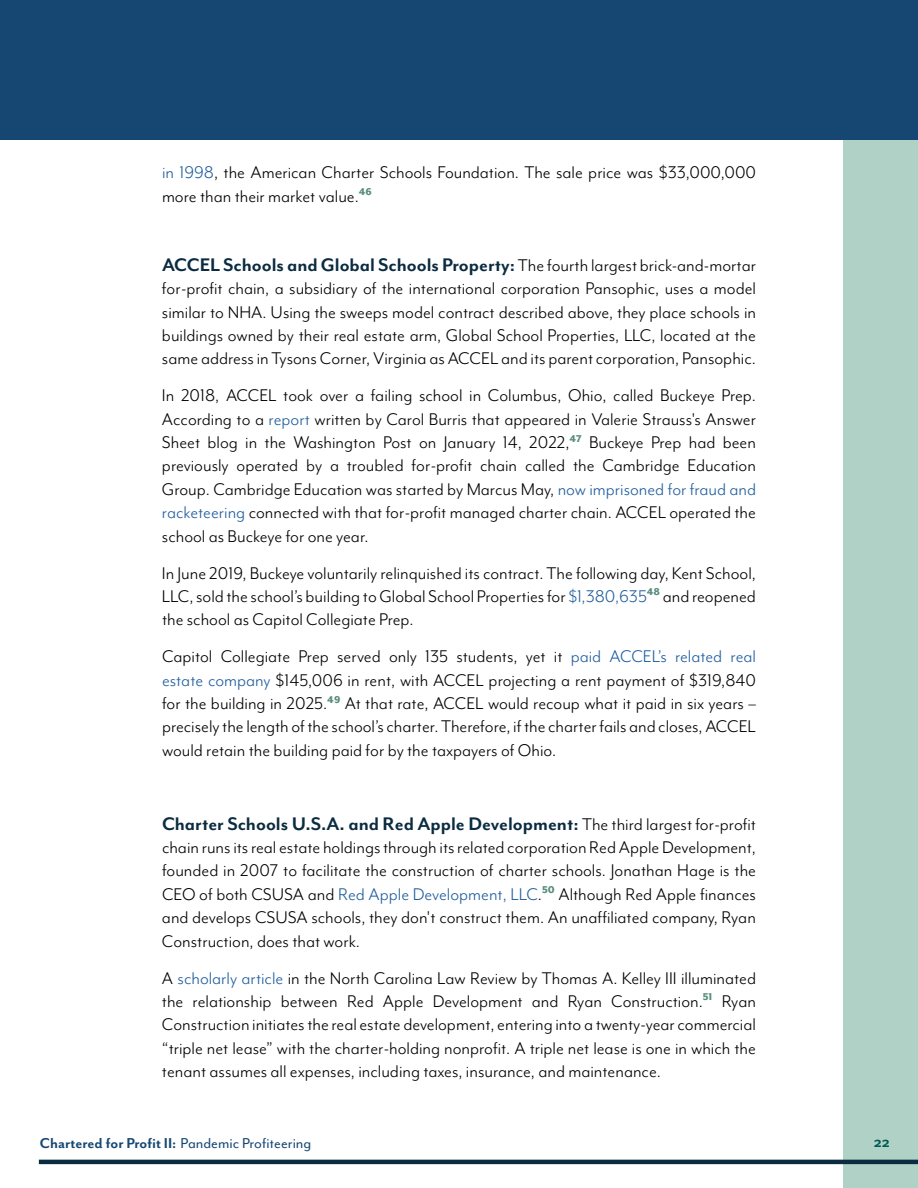
<style>
.page{position:relative;width:918px;height:1188px;background:#fff}
.page>*{position:absolute;margin:0;border:0;box-sizing:border-box;transform-origin:0 0}
.t1{font:700 21px "Mr Eaves Mod OT";color:#0b2b40}
.t2{font:19.5px/23.4px "Mr Eaves Mod OT";color:#000;text-align:justify}
.t3{font:700 16.5px "Mr Eaves San OT";color:#164773}
.t4{font:700 16.5px "Mr Eaves San OT";color:#025951}
.s1{color:#215e9e}
.s2{font-weight:400;font-size:19.5px;color:#000}
.s3{font-family:"Mr Eaves Mod OT";font-weight:400}
</style>
<div class="page">
<div style="left:844px;top:130px;width:74px;height:1058px;background:#b0d1c5"></div>
<div style="left:0;top:0;width:918px;height:140px;background:#164773"></div>
<hr style="left:39px;top:1160px;width:879px;height:4px;background:#0b2b40">
<p class="t2" style="left:162px;top:161px;width:596px"><span class="s1">in 1998</span>, the American Charter Schools Foundation. The sale price was $33,000,000 more than their market value.<sup>46</sup></p>
<p class="t1" style="left:162px;top:253px;width:596px">ACCEL Schools and Global Schools Property: <span class="s2">The fourth largest brick-and-mortar</span></p>
<p class="t2" style="left:162px;top:277px;width:596px">for-profit chain, a subsidiary of the international corporation Pansophic, uses a model similar to NHA. Using the sweeps model contract described above, they place schools in buildings owned by their real estate arm, Global School Properties, LLC, located at the same address in Tysons Corner, Virginia as ACCEL and its parent corporation, Pansophic.</p>
<p class="t2" style="left:162px;top:384px;width:596px">In 2018, ACCEL took over a failing school in Columbus, Ohio, called Buckeye Prep.<br>According to a <span class="s1">report</span> written by Carol Burris that appeared in Valerie Strauss's Answer Sheet blog in the Washington Post on January 14, 2022,<sup>47</sup> Buckeye Prep had been previously operated by a troubled for-profit chain called the Cambridge Education Group. Cambridge Education was started by Marcus May, <span class="s1">now imprisoned for fraud and racketeering</span> connected with that for-profit managed charter chain. ACCEL operated the school as Buckeye for one year.</p>
<p class="t2" style="left:162px;top:561px;width:596px">In June 2019, Buckeye voluntarily relinquished its contract. The following day, Kent School, LLC, sold the school’s building to Global School Properties for <span class="s1">$1,380,635</span><sup>48</sup> and reopened the school as Capitol Collegiate Prep.</p>
<p class="t2" style="left:162px;top:645px;width:596px">Capitol Collegiate Prep served only 135 students, yet it <span class="s1">paid ACCEL’s related real estate company</span> $145,006 in rent, with ACCEL projecting a rent payment of $319,840 for the building in 2025.<sup>49</sup> At that rate, ACCEL would recoup what it paid in six years – precisely the length of the school’s charter. Therefore, if the charter fails and closes, ACCEL would retain the building paid for by the taxpayers of Ohio.</p>
<p class="t1" style="left:162px;top:812px;width:595px">Charter Schools U.S.A. and Red Apple Development: <span class="s2">The third largest for-profit</span></p>
<p class="t2" style="left:162px;top:835px;width:596px">chain runs its real estate holdings through its related corporation Red Apple Development, founded in 2007 to facilitate the construction of charter schools. Jonathan Hage is the CEO of both CSUSA and <span class="s1">Red Apple Development, LLC</span>.<sup>50</sup> Although Red Apple finances and develops CSUSA schools, they don't construct them. An unaffiliated company, Ryan Construction, does that work.</p>
<p class="t2" style="left:162px;top:966px;width:596px">A <span class="s1">scholarly article</span> in the North Carolina Law Review by Thomas A. Kelley III illuminated the relationship between Red Apple Development and Ryan Construction.<sup>51</sup> Ryan Construction initiates the real estate development, entering into a twenty-year commercial “triple net lease” with the charter-holding nonprofit. A triple net lease is one in which the tenant assumes all expenses, including taxes, insurance, and maintenance.</p>
<p class="t3" style="left:40px;top:1134px;width:273px">Chartered for Profit II: <span class="s3">Pandemic Profiteering</span></p>
<p class="t4" style="left:874px;top:1133px;width:18px">22</p>
</div>
